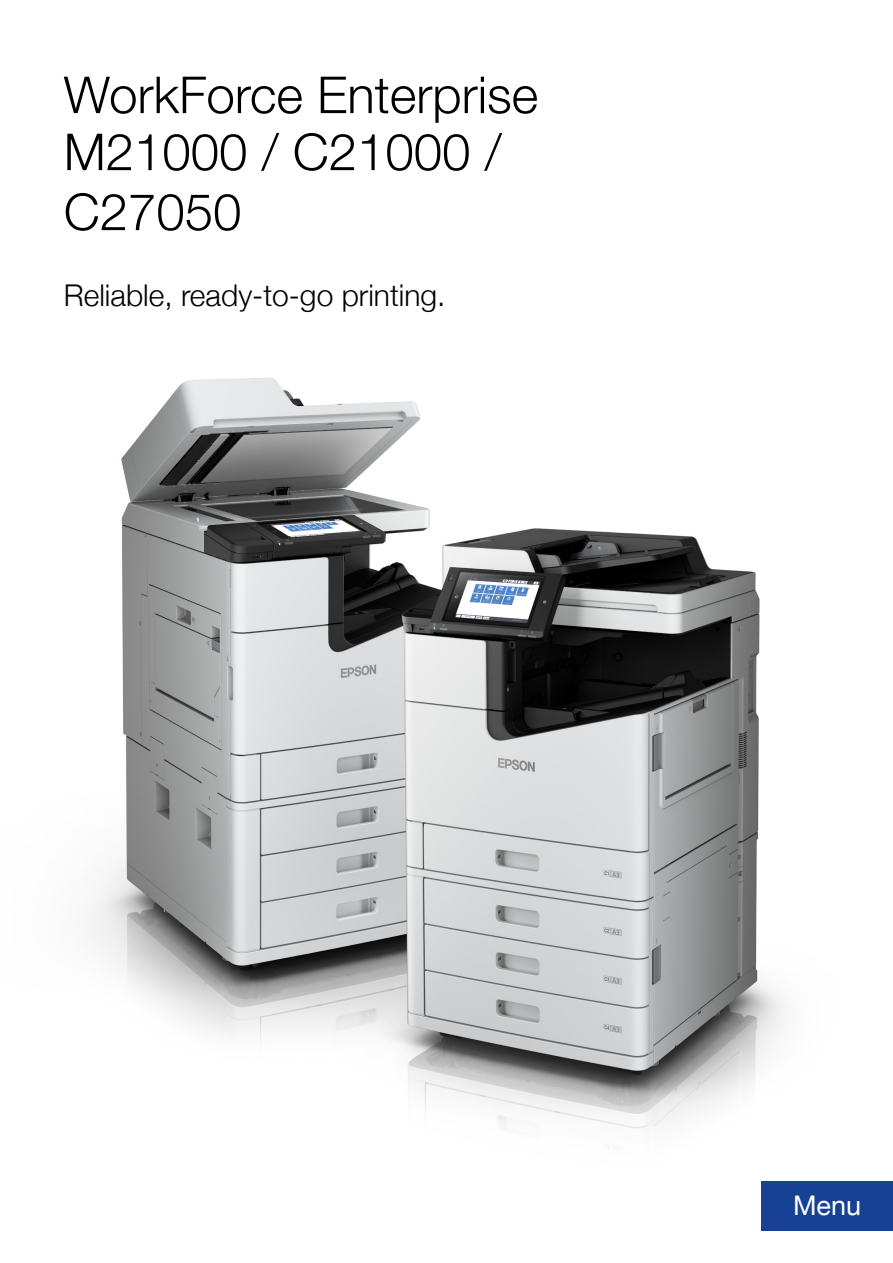
<style>
.page{position:relative;width:893px;height:1263px;background:#fff}
.page>*{position:absolute;margin:0;border:0;box-sizing:border-box;transform-origin:0 0}
.t1{font:300 51px/58.5px "Helvetica Neue";color:#000}
.t2{font:300 30px "Helvetica Neue";color:#000}
.t3{font:27px "Helvetica Neue";color:#fff}
</style>
<div class="page">
<img style="left:89px;top:377px;width:696px;height:769px">
<div style="left:761px;top:1181px;width:132px;height:50px;background:#164194"></div>
<p class="t1" style="left:64px;top:62px;width:476px">WorkForce Enterprise<br>M21000 / C21000 /<br>C27050</p>
<p class="t2" style="left:64px;top:271px;width:383px">Reliable, ready-to-go printing.</p>
<p class="t3" style="left:793px;top:1186px;width:70px">Menu</p>
</div>
